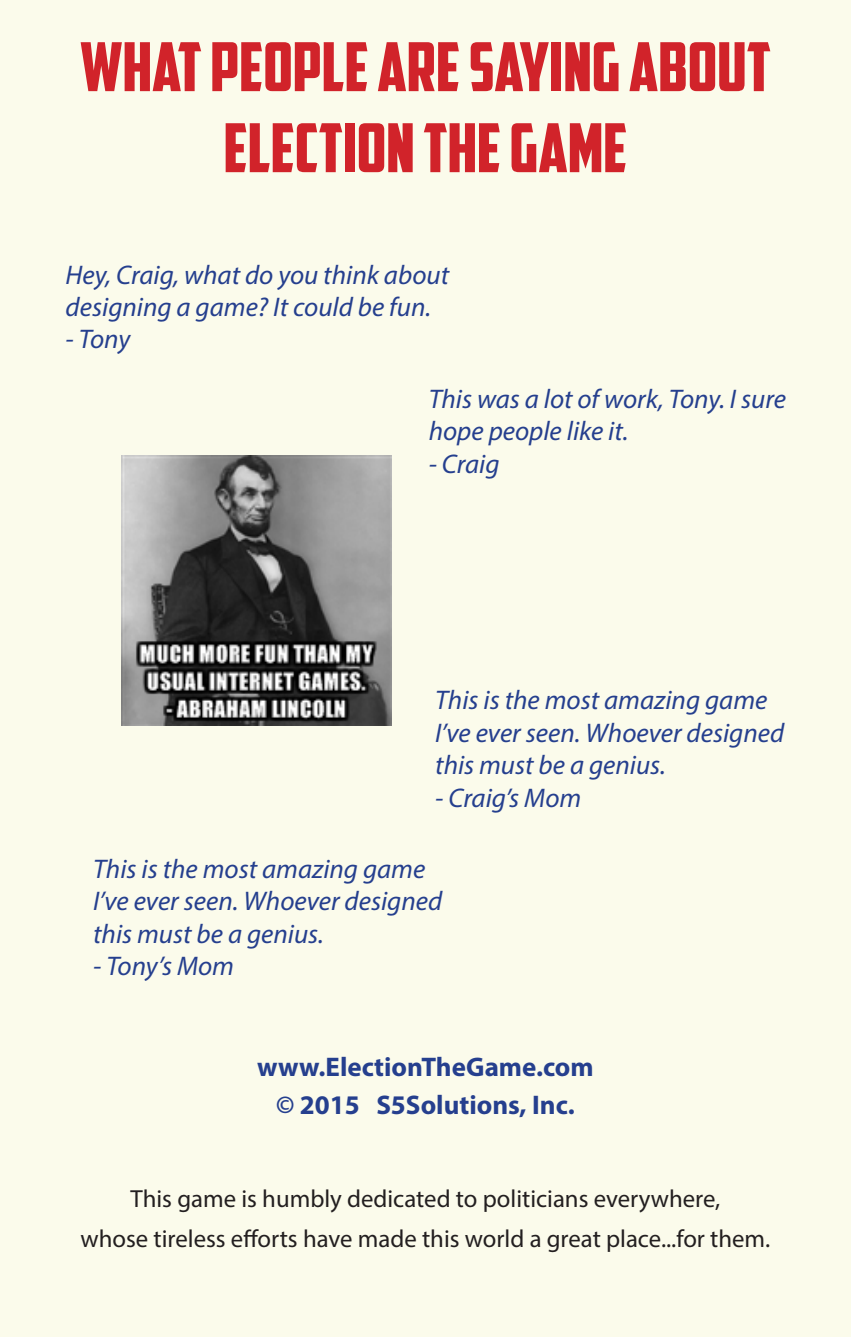
<style>
.page{position:relative;width:851px;height:1337px;background:#fff}
.page>*{position:absolute;margin:0;border:0;box-sizing:border-box;transform-origin:0 0}
.Title_-_Section{font:67.5px "American Captain";color:#d1232a}
.t1{font:italic 27px/32.4px "Myriad Pro";color:#253f8e}
.Title2{font:700 27px "Myriad Pro";color:#253f8e}
.t2{font:24.75px "Myriad Pro";color:#231f20}
</style>
<div class="page">
<div style="left:0;top:0;width:850px;height:1336px;background:#fbfbeb"></div>
<img style="left:122px;top:455px;width:270px;height:270px">
<p class="Title_-_Section" style="left:80px;top:26px;width:692px">WHAT PEOPLE ARE SAYING ABOUT</p>
<p class="Title_-_Section" style="left:223px;top:107px;width:405px">ELECTION THE GAME</p>
<p class="t1" style="left:66px;top:258px;width:385px">Hey, Craig, what do you think about designing a game? It could be fun.</p>
<p class="t1" style="left:66px;top:323px;width:66px">- Tony</p>
<p class="t1" style="left:428px;top:382px;width:359px">This was a lot of work, Tony. I sure hope people like it.</p>
<p class="t1" style="left:428px;top:447px;width:72px">- Craig</p>
<p class="t1" style="left:435px;top:683px;width:350px">This is the most amazing game<br>I’ve ever seen. Whoever designed this must be a genius.</p>
<p class="t1" style="left:435px;top:781px;width:147px">- Craig’s Mom</p>
<p class="t1" style="left:93px;top:852px;width:350px">This is the most amazing game<br>I’ve ever seen. Whoever designed this must be a genius.</p>
<p class="t1" style="left:93px;top:949px;width:142px">- Tony’s Mom</p>
<p class="Title2" style="left:257px;top:1049px;width:338px">www.ElectionTheGame.com</p>
<p class="Title2" style="left:276px;top:1087px;width:300px">© 2015 S5Solutions, Inc.</p>
<p class="t2" style="left:131px;top:1183px;width:591px">This game is humbly dedicated to politicians everywhere,</p>
<p class="t2" style="left:81px;top:1223px;width:691px">whose tireless efforts have made this world a great place...for them.</p>
</div>
